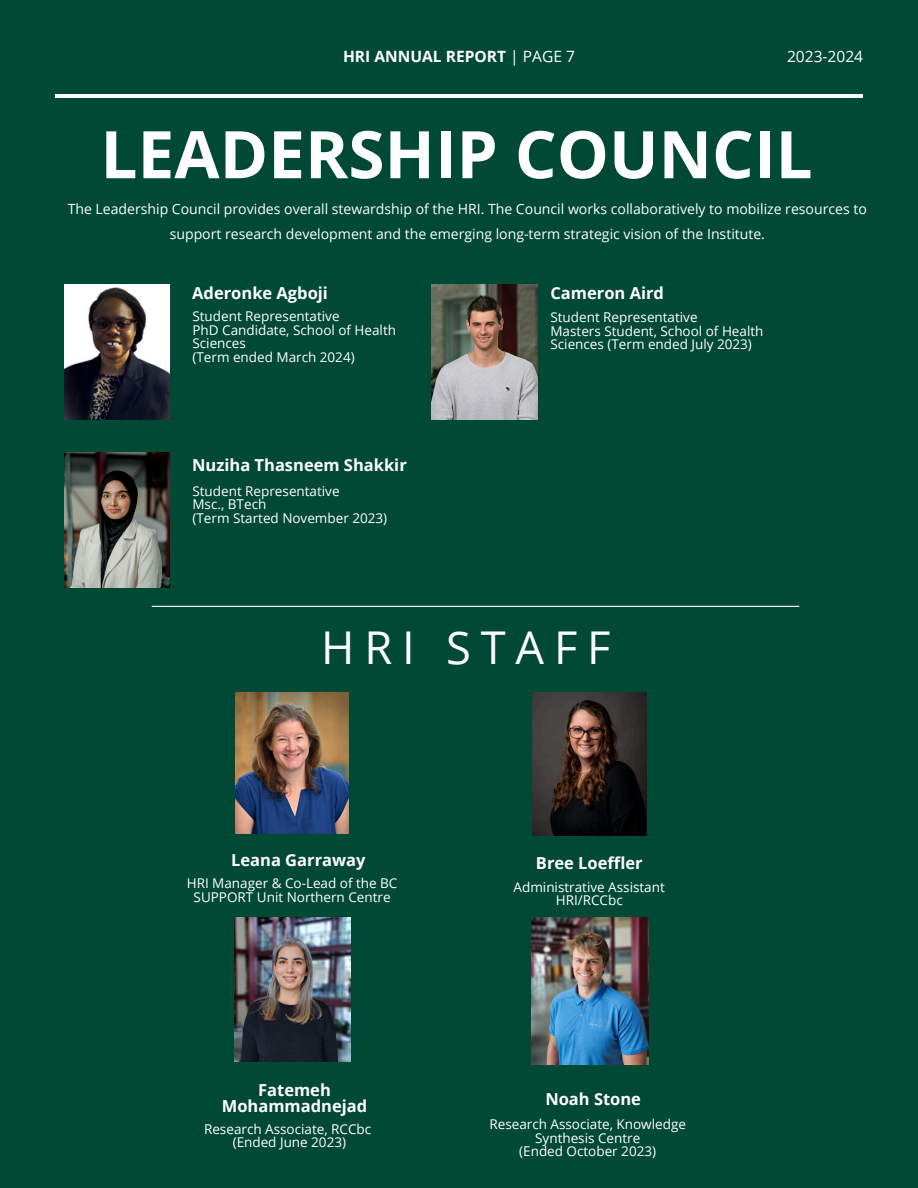
<style>
.page{position:relative;width:918px;height:1188px;background:#004934}
.page>*{position:absolute;margin:0;border:0;box-sizing:border-box;transform-origin:0 0}
.t1{font:700 65.7px "Open Sans";color:#fefefe}
.t2{font:45.3px "Open Sans";letter-spacing:.215em;color:#fefffe}
.t3{font:700 16.5px/15.8px "Open Sans";color:#fff;text-align:center}
.t4{font:700 15.6px "Open Sans";color:#fefefe}
.t5{font:15.6px "Open Sans";color:#fefefe}
.t6{font:14.1px/24.8px "Open Sans";color:#fefefe;text-align:center}
.t7{font:13.5px/13.5px "Open Sans";color:#fff;text-align:center}
.s1{font-weight:400}
</style>
<div class="page">
<hr style="left:55px;top:94px;width:807px;height:4px;background:#fff">
<img style="left:64px;top:284px;width:106px;height:135px">
<img style="left:432px;top:284px;width:105px;height:135px">
<img style="left:64px;top:453px;width:106px;height:135px">
<hr style="left:152px;top:606px;width:647px;height:1px;background:#fefffe">
<img style="left:532px;top:692px;width:115px;height:143px">
<img style="left:236px;top:692px;width:112px;height:141px">
<img style="left:234px;top:917px;width:116px;height:144px">
<img style="left:532px;top:917px;width:117px;height:148px">
<p class="t4" style="left:343px;top:46px;width:233px">HRI ANNUAL REPORT <span class="s1">| PAGE 7</span></p>
<h1 class="t5" style="left:787px;top:46px;width:78px">2023-2024</h1>
<h3 class="t1" style="left:100px;top:108px;width:714px">LEADERSHIP COUNCIL</h3>
<h3 class="t6" style="left:68px;top:196px;width:801px">The Leadership Council provides overall stewardship of the HRI. The Council works collaboratively to mobilize resources to support research development and the emerging long-term strategic vision of the Institute.</h3>
<p class="t3" style="left:192px;top:285px;width:137px">Aderonke Agboji</p>
<p class="t7" style="left:192px;top:309px;width:149px">Student Representative</p>
<p class="t7" style="left:192px;top:323px;width:205px;text-align:left">PhD Candidate, School of Health<br>Sciences</p>
<p class="t7" style="left:192px;top:350px;width:164px">(Term ended March 2024)</p>
<p class="t3" style="left:192px;top:456px;width:216px">Nuziha Thasneem Shakkir</p>
<p class="t7" style="left:192px;top:484px;width:149px">Student Representative</p>
<p class="t7" style="left:192px;top:497px;width:75px">Msc., BTech</p>
<p class="t7" style="left:192px;top:511px;width:196px">(Term Started November 2023)</p>
<h4 class="t3" style="left:550px;top:285px;width:115px">Cameron Aird</h4>
<p class="t7" style="left:550px;top:310px;width:149px">Student Representative</p>
<h4 class="t7" style="left:550px;top:324px;width:215px;text-align:left">Masters Student, School of Health<br>Sciences (Term ended July 2023)</h4>
<h2 class="t2" style="left:321px;top:616px;width:291px">HRI STAFF</h2>
<p class="t3" style="left:231px;top:852px;width:136px">Leana Garraway</p>
<p class="t7" style="left:187px;top:876px;width:212px">HRI Manager &amp; Co-Lead of the BC<br>SUPPORT Unit Northern Centre</p>
<p class="t3" style="left:222px;top:1082px;width:147px">Fatemeh<br>Mohammadnejad</p>
<h4 class="t7" style="left:204px;top:1122px;width:169px">Research Associate, RCCbc</h4>
<p class="t7" style="left:233px;top:1135px;width:115px">(Ended June 2023)</p>
<h4 class="t3" style="left:536px;top:854px;width:108px">Bree Loeffler</h4>
<p class="t7" style="left:514px;top:880px;width:153px">Administrative Assistant<br>HRI/RCCbc</p>
<p class="t3" style="left:545px;top:1091px;width:97px">Noah Stone</p>
<h4 class="t7" style="left:489px;top:1117px;width:198px">Research Associate, Knowledge<br>Synthesis Centre</h4>
<p class="t7" style="left:519px;top:1144px;width:138px">(Ended October 2023)</p>
</div>
